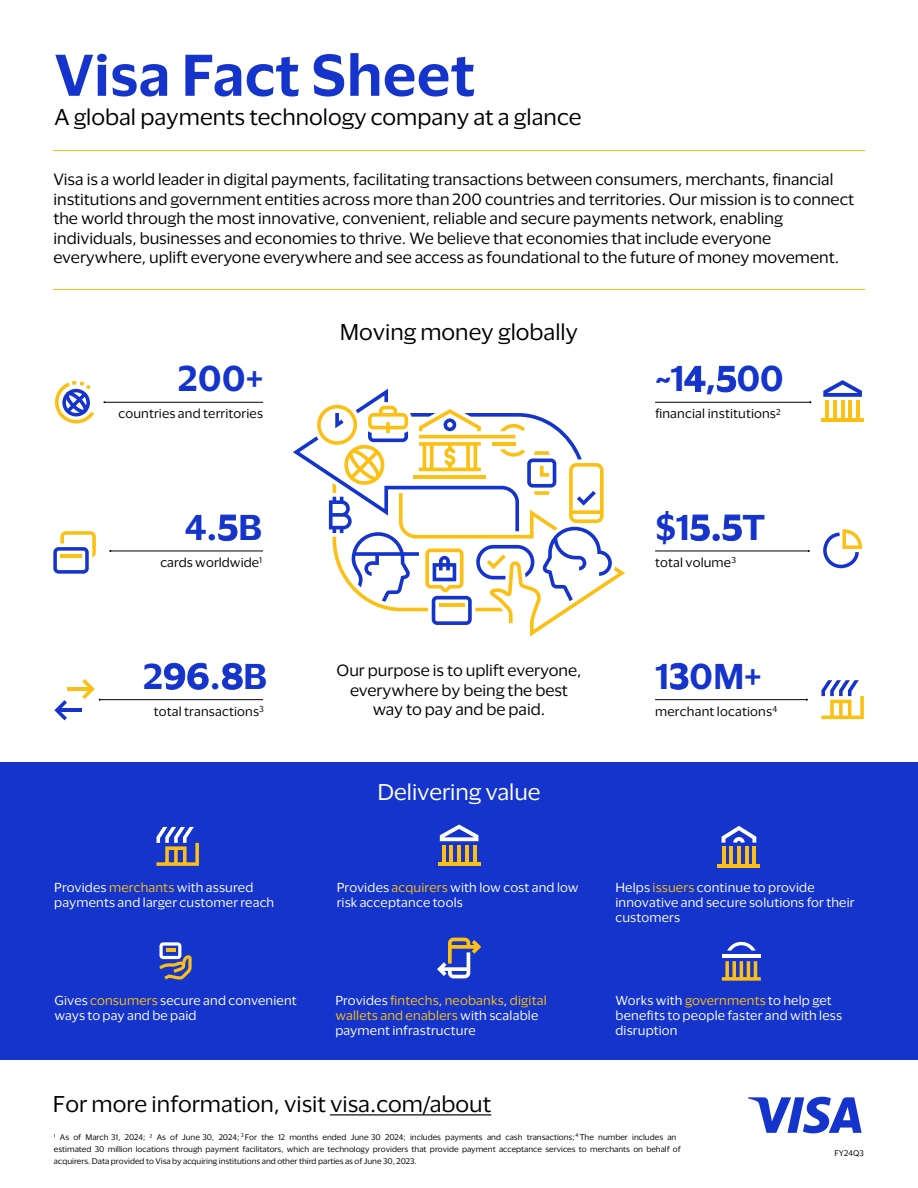
<style>
.page{position:relative;width:918px;height:1188px;background:#fff}
.page>*{position:absolute;margin:0;border:0;box-sizing:border-box;transform-origin:0 0}
.t1{font:600 54px "Visa Dialect";color:#1434cb}
.t2{font:600 33px "Visa Dialect";letter-spacing:-.005em;color:#1434cb}
.t3{font:21px "Visa Dialect";color:#000}
.t4{font:21px "Visa Dialect";color:#fff}
.t5{font:15px/19.5px "Visa Dialect";color:#000}
.t6{font:12px/15px "Visa Dialect";letter-spacing:.015em;color:#fff}
.t7{font:12px "Visa Dialect";letter-spacing:.015em;color:#000}
.t8{font:7.5px/12px "Visa Dialect";color:#000}
.s1{color:#fcc015}
</style>
<div class="page">
<div style="left:0;top:762px;width:918px;height:297px;background:#1434cb"></div>
<hr style="left:330px;top:1114px;width:161px;height:1px;background:#000">
<hr style="left:718px;top:864px;width:42px;height:4px;background:#fcc015">
<hr style="left:53px;top:289px;width:812px;height:1px;background:#fcc015">
<hr style="left:438px;top:862px;width:42px;height:4px;background:#fcc015">
<hr style="left:53px;top:150px;width:812px;height:1px;background:#fcc015">
<hr style="left:821px;top:418px;width:43px;height:4px;background:#fcc015">
<svg style="left:748px;top:1097px;width:114px;height:36px"></svg>
<svg style="left:823px;top:380px;width:39px;height:17px"></svg>
<hr style="left:833px;top:401px;width:4px;height:17px;background:#fcc015">
<hr style="left:841px;top:401px;width:4px;height:17px;background:#fcc015">
<hr style="left:848px;top:401px;width:4px;height:17px;background:#fcc015">
<hr style="left:825px;top:401px;width:4px;height:17px;background:#fcc015">
<hr style="left:856px;top:401px;width:4px;height:17px;background:#fcc015">
<svg style="left:53px;top:531px;width:43px;height:43px"></svg>
<hr style="left:60px;top:554px;width:22px;height:4px;background:#fcc015">
<svg style="left:55px;top:381px;width:39px;height:42px"></svg>
<svg style="left:823px;top:529px;width:39px;height:39px"></svg>
<svg style="left:293px;top:389px;width:332px;height:248px"></svg>
<hr style="left:59px;top:709px;width:23px;height:3px;background:#1434cb">
<svg style="left:54px;top:700px;width:13px;height:20px"></svg>
<hr style="left:68px;top:687px;width:23px;height:4px;background:#fcc015">
<hr style="left:110px;top:551px;width:153px;height:1px;background:#000">
<hr style="left:100px;top:699px;width:163px;height:1px;background:#000">
<svg style="left:82px;top:679px;width:19px;height:22px"></svg>
<hr style="left:655px;top:551px;width:154px;height:1px;background:#000">
<hr style="left:655px;top:699px;width:152px;height:1px;background:#000">
<hr style="left:104px;top:402px;width:159px;height:1px;background:#000">
<hr style="left:655px;top:402px;width:155px;height:1px;background:#000">
<svg style="left:156px;top:827px;width:43px;height:39px"></svg>
<svg style="left:440px;top:825px;width:38px;height:16px"></svg>
<hr style="left:449px;top:845px;width:4px;height:17px;background:#fcc015">
<hr style="left:457px;top:845px;width:4px;height:17px;background:#fcc015">
<hr style="left:465px;top:845px;width:4px;height:17px;background:#fcc015">
<hr style="left:442px;top:845px;width:4px;height:17px;background:#fcc015">
<hr style="left:473px;top:845px;width:4px;height:17px;background:#fcc015">
<svg style="left:722px;top:826px;width:34px;height:17px"></svg>
<hr style="left:729px;top:846px;width:4px;height:18px;background:#fcc015">
<hr style="left:737px;top:846px;width:4px;height:18px;background:#fcc015">
<hr style="left:745px;top:846px;width:4px;height:18px;background:#fcc015">
<hr style="left:722px;top:846px;width:3px;height:18px;background:#fcc015">
<hr style="left:752px;top:846px;width:4px;height:18px;background:#fcc015">
<svg style="left:437px;top:938px;width:44px;height:40px"></svg>
<svg style="left:159px;top:942px;width:33px;height:38px"></svg>
<svg style="left:727px;top:941px;width:29px;height:10px"></svg>
<hr style="left:722px;top:954px;width:39px;height:4px;background:#fff">
<svg style="left:722px;top:961px;width:39px;height:20px"></svg>
<svg style="left:821px;top:680px;width:43px;height:39px"></svg>
<h1 class="t1" style="left:54px;top:33px;width:422px">Visa Fact Sheet</h1>
<p class="t3" style="left:54px;top:102px;width:529px">A global payments technology company at a glance</p>
<p class="t5" style="left:53px;top:169px;width:802px">Visa is a world leader in digital payments, facilitating transactions between consumers, merchants, financial institutions and government entities across more than 200 countries and territories. Our mission is to connect the world through the most innovative, convenient, reliable and secure payments network, enabling individuals, businesses and economies to thrive. We believe that economies that include everyone everywhere, uplift everyone everywhere and see access as foundational to the future of money movement.</p>
<p class="t2" style="left:178px;top:353px;width:87px">200+</p>
<p class="t7" style="left:118px;top:405px;width:146px">countries and territories</p>
<p class="t2" style="left:185px;top:502px;width:80px">4.5B</p>
<p class="t7" style="left:160px;top:554px;width:103px">cards worldwide<sup>1</sup></p>
<p class="t2" style="left:143px;top:650px;width:127px">296.8B</p>
<p class="t7" style="left:154px;top:702px;width:112px">total transactions<sup>3</sup></p>
<h2 class="t3" style="left:340px;top:316px;width:240px">Moving money globally</h2>
<p class="t5" style="left:337px;top:660px;width:246px;text-align:center">Our purpose is to uplift everyone, everywhere by being the best way to pay and be paid.</p>
<h2 class="t4" style="left:377px;top:776px;width:165px">Delivering value</h2>
<p class="t2" style="left:655px;top:353px;width:130px">~14,500</p>
<p class="t7" style="left:655px;top:405px;width:127px">financial institutions<sup>2</sup></p>
<p class="t2" style="left:655px;top:502px;width:111px">$15.5T</p>
<p class="t7" style="left:655px;top:554px;width:83px">total volume<sup>3</sup></p>
<p class="t2" style="left:655px;top:650px;width:108px">130M+</p>
<p class="t7" style="left:655px;top:702px;width:124px">merchant locations<sup>4</sup></p>
<p class="t6" style="left:54px;top:879px;width:222px">Provides <span class="s1">merchants</span> with assured payments and larger customer reach</p>
<p class="t6" style="left:337px;top:879px;width:244px">Provides <span class="s1">acquirers</span> with low cost and low risk acceptance tools</p>
<p class="t6" style="left:615px;top:879px;width:241px">Helps <span class="s1">issuers</span> continue to provide innovative and secure solutions for their customers</p>
<p class="t6" style="left:55px;top:992px;width:244px">Gives <span class="s1">consumers</span> secure and convenient ways to pay and be paid</p>
<p class="t6" style="left:335px;top:992px;width:213px">Provides <span class="s1">fintechs</span>, <span class="s1">neobanks</span>, <span class="s1">digital wallets and enablers</span> with scalable payment infrastructure</p>
<p class="t6" style="left:615px;top:992px;width:228px">Works with <span class="s1">governments</span> to help get benefits to people faster and with less disruption</p>
<p class="t3" style="left:53px;top:1088px;width:440px">For more information, visit visa.com/about</p>
<p class="t8" style="left:54px;top:1130px;width:93px">¹ As of March 31, 2024;</p>
<p class="t8" style="left:150px;top:1130px;width:528px">² As of June 30, 2024; <sup>3</sup> For the 12 months ended June 30 2024; includes payments and cash transactions; <sup>4</sup> The number includes an</p>
<p class="t8" style="left:54px;top:1142px;width:628px">estimated 30 million locations through payment facilitators, which are technology providers that provide payment acceptance services to merchants on behalf of acquirers. Data provided to Visa by acquiring institutions and other third parties as of June 30, 2023.</p>
<p class="t8" style="left:835px;top:1146px;width:31px">FY24Q3</p>
</div>
